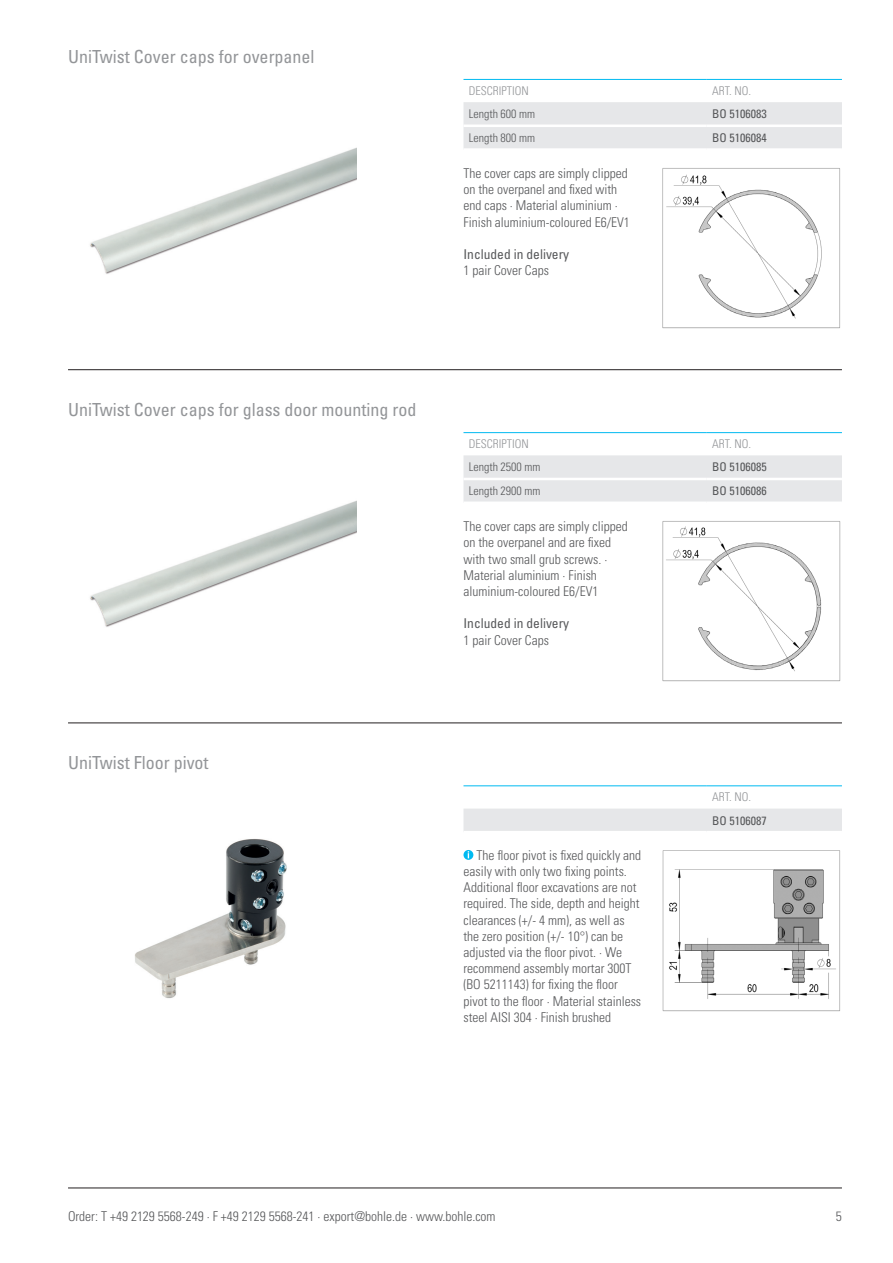
<style>
.page{position:relative;width:893px;height:1263px;background:#fff}
.page>*{position:absolute;margin:0;border:0;box-sizing:border-box;transform-origin:0 0}
.t1{font:condensed 18px "Univers";color:#939598}
.t2{font:300 condensed 13.5px/16.2px "Univers";color:#57585a}
.t3{font:condensed 13.5px "Univers";color:#57585a}
.t4{font:300 condensed 12px "Univers";color:#57585a}
.t5{font:condensed 12px "Univers";color:#57585a}
.t6{font:300 condensed 12px "Univers";color:#939598}
</style>
<div class="page">
<hr style="left:68px;top:1188px;width:774px;height:1px;background:#231f20">
<img style="left:90px;top:148px;width:266px;height:126px">
<img style="left:90px;top:501px;width:266px;height:126px">
<img style="left:662px;top:168px;width:178px;height:161px">
<img style="left:662px;top:521px;width:179px;height:161px">
<img style="left:135px;top:839px;width:152px;height:159px">
<img style="left:662px;top:850px;width:179px;height:161px">
<hr style="left:68px;top:369px;width:774px;height:1px;background:#231f20">
<hr style="left:68px;top:723px;width:774px;height:1px;background:#231f20">
<div style="left:463px;top:102px;width:379px;height:46px;background:#e6e7e9"></div>
<hr style="left:463px;top:79px;width:244px;height:1px;background:#00baf1">
<hr style="left:707px;top:79px;width:135px;height:1px;background:#00baf1">
<hr style="left:463px;top:124px;width:244px;height:3px;background:#fff">
<hr style="left:707px;top:124px;width:135px;height:3px;background:#fff">
<div style="left:463px;top:455px;width:379px;height:46px;background:#e6e7e9"></div>
<hr style="left:463px;top:432px;width:244px;height:1px;background:#00baf1">
<hr style="left:707px;top:432px;width:135px;height:1px;background:#00baf1">
<hr style="left:463px;top:478px;width:244px;height:2px;background:#fff">
<hr style="left:707px;top:478px;width:135px;height:2px;background:#fff">
<div style="left:463px;top:808px;width:379px;height:23px;background:#e6e7e9"></div>
<hr style="left:463px;top:785px;width:244px;height:1px;background:#00baf1">
<hr style="left:707px;top:785px;width:135px;height:1px;background:#00baf1">
<svg style="left:463px;top:850px;width:10px;height:10px"></svg>
<h1 class="t1" style="left:68px;top:45px;width:248px">UniTwist Cover caps for overpanel</h1>
<p class="t6" style="left:469px;top:83px;width:61px">DESCRIPTION</p>
<p class="t6" style="left:712px;top:83px;width:40px">ART. NO.</p>
<p class="t4" style="left:469px;top:107px;width:68px">Length 600 mm</p>
<p class="t5" style="left:712px;top:106px;width:56px">BO 5106083</p>
<p class="t4" style="left:469px;top:131px;width:68px">Length 800 mm</p>
<p class="t5" style="left:712px;top:130px;width:56px">BO 5106084</p>
<p class="t2" style="left:463px;top:165px;width:168px">The cover caps are simply clipped on the overpanel and fixed with end caps · Material aluminium ·<br>Finish aluminium-coloured E6/EV1</p>
<p class="t3" style="left:463px;top:246px;width:107px">Included in delivery</p>
<p class="t2" style="left:463px;top:262px;width:87px">1 pair Cover Caps</p>
<h1 class="t1" style="left:68px;top:398px;width:350px">UniTwist Cover caps for glass door mounting rod</h1>
<h1 class="t1" style="left:68px;top:751px;width:142px">UniTwist Floor pivot</h1>
<p class="t6" style="left:469px;top:437px;width:61px">DESCRIPTION</p>
<p class="t6" style="left:712px;top:437px;width:40px">ART. NO.</p>
<p class="t4" style="left:469px;top:460px;width:73px">Length 2500 mm</p>
<p class="t5" style="left:712px;top:459px;width:56px">BO 5106085</p>
<p class="t4" style="left:469px;top:484px;width:73px">Length 2900 mm</p>
<p class="t5" style="left:712px;top:483px;width:56px">BO 5106086</p>
<p class="t2" style="left:463px;top:518px;width:166px">The cover caps are simply clipped on the overpanel and are fixed with two small grub screws. ·<br>Material aluminium · Finish aluminium-coloured E6/EV1</p>
<p class="t3" style="left:463px;top:615px;width:107px">Included in delivery</p>
<p class="t2" style="left:463px;top:632px;width:87px">1 pair Cover Caps</p>
<p class="t2" style="left:463px;top:847px;width:179px;text-indent:13px">The floor pivot is fixed quickly and easily with only two fixing points.<br>Additional floor excavations are not required. The side, depth and height clearances (+/- 4 mm), as well as the zero position (+/- 10°) can be adjusted via the floor pivot. · We recommend assembly mortar 300T (BO 5211143) for fixing the floor pivot to the floor · Material stainless steel AISI 304 · Finish brushed</p>
<p class="t6" style="left:712px;top:790px;width:40px">ART. NO.</p>
<p class="t5" style="left:712px;top:813px;width:56px">BO 5106087</p>
<p class="t2" style="left:68px;top:1208px;width:429px">Order: T +49 2129 5568-249 · F +49 2129 5568-241 · export@bohle.de · www.bohle.com</p>
<p class="t2" style="left:836px;top:1208px;width:7px">5</p>
</div>
